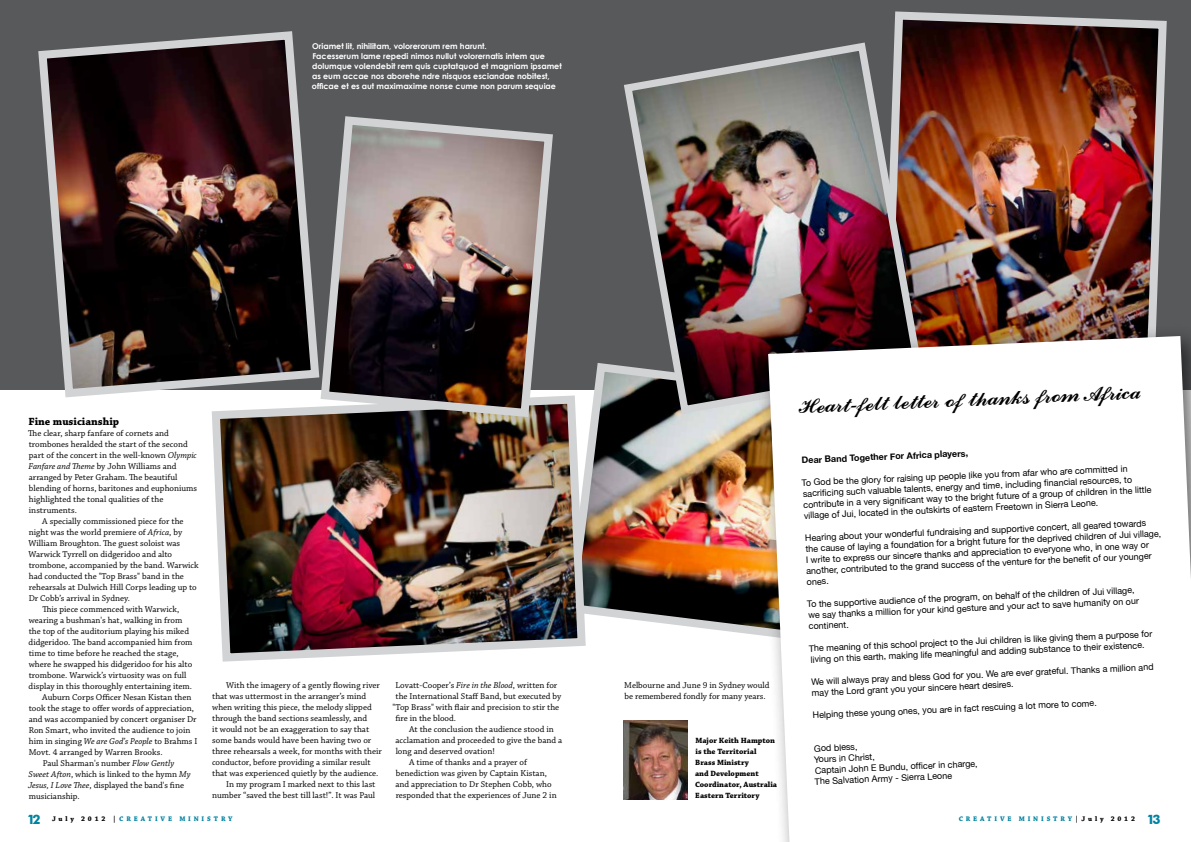
<style>
.page{position:relative;width:1191px;height:842px;background:#fff}
.page>*{position:absolute;margin:0;border:0;box-sizing:border-box;transform-origin:0 0}
.t1{font:20px "Counselor Script";color:#000}
.t2{font:700 11px "Chaparral Pro";color:#000}
.t3{font:9px/11px "Chaparral Pro";color:#000}
.t4{font:9px/10.9px "Helvetica Neue";color:#000}
.t5{font:700 9px "Helvetica Neue";color:#000}
.t6{font:700 8px/10px "Century Gothic";color:#fff}
.t7{font:700 8px/11px "Chaparral Pro";color:#000}
.t8{font:700 7px "Chaparral Pro";letter-spacing:.4em;color:#000}
.t9{font:700 7px "Chaparral Pro";color:#0083a2}
.s1{font-style:italic}
.s2{font-family:"Futura BT";font-size:13px;color:#0083a2}
.s3{color:#0083a2}
</style>
<div class="page">
<div style="left:0;top:0;width:1191px;height:390px;background:#58595b"></div>
<img style="left:590px;top:363px;width:166px;height:272px">
<img style="left:211px;top:395px;width:379px;height:267px">
<img style="left:894px;top:11px;width:273px;height:314px">
<img style="left:619px;top:38px;width:307px;height:380px">
<img style="left:316px;top:116px;width:241px;height:305px">
<svg style="left:38px;top:31px;width:286px;height:371px"></svg>
<div style="left:756px;top:325px;width:435px;height:517px;background:#000;opacity:.6"></div>
<svg style="left:768px;top:336px;width:423px;height:506px"></svg>
<img style="left:624px;top:720px;width:63px;height:79px">
<p class="t6" style="left:312px;top:40px;width:251px">Oriamet lit, nihilitam, volorerorum rem harunt.<br>Facesserum lame repedi nimos nullut volorernatis intem que dolumque volendebit rem quis cuptatquod et magniam ipsamet as eum accae nos aborehe ndre nisquos esciandae nobitest, officae et es aut maximaxime nonse cume non parum sequiae</p>
<p class="t2" style="left:29px;top:415px;width:92px">Fine musicianship</p>
<p class="t3" style="left:28px;top:428px;width:142px">The clear, sharp fanfare of cornets and</p>
<p class="t3" style="left:29px;top:439px;width:160px">trombones heralded the start of the second</p>
<p class="t3" style="left:29px;top:450px;width:169px">part of the concert in the well-known <span class="s1">Olympic</span></p>
<p class="t3" style="left:29px;top:461px;width:149px"><span class="s1">Fanfare and Theme</span> by John Williams and</p>
<p class="t3" style="left:29px;top:472px;width:150px">arranged by Peter Graham. The beautiful</p>
<p class="t3" style="left:29px;top:483px;width:170px">blending of horns, baritones and euphoniums</p>
<p class="t3" style="left:29px;top:494px;width:136px">highlighted the tonal qualities of the</p>
<p class="t3" style="left:29px;top:505px;width:49px">instruments.</p>
<p class="t3" style="left:42px;top:516px;width:143px">A specially commissioned piece for the</p>
<p class="t3" style="left:29px;top:527px;width:155px">night was the world premiere of <span class="s1">Africa</span>, by</p>
<p class="t3" style="left:29px;top:538px;width:153px">William Broughton. The guest soloist was</p>
<p class="t3" style="left:29px;top:549px;width:145px">Warwick Tyrrell on didgeridoo and alto</p>
<p class="t3" style="left:29px;top:560px;width:171px">trombone, accompanied by the band. Warwick</p>
<p class="t3" style="left:29px;top:571px;width:156px">had conducted the "Top Brass" band in the</p>
<p class="t3" style="left:29px;top:582px;width:169px">rehearsals at Dulwich Hill Corps leading up to</p>
<p class="t3" style="left:29px;top:593px;width:103px">Dr Cobb’s arrival in Sydney.</p>
<p class="t3" style="left:42px;top:604px;width:138px">This piece commenced with Warwick,</p>
<p class="t3" style="left:29px;top:615px;width:155px">wearing a bushman's hat, walking in from</p>
<p class="t3" style="left:29px;top:626px;width:162px">the top of the auditorium playing his miked</p>
<p class="t3" style="left:29px;top:637px;width:165px">didgeridoo. The band accompanied him from</p>
<p class="t3" style="left:29px;top:648px;width:151px">time to time before he reached the stage,</p>
<p class="t3" style="left:29px;top:659px;width:165px">where he swapped his didgeridoo for his alto</p>
<p class="t3" style="left:29px;top:670px;width:159px">trombone. Warwick’s virtuosity was on full</p>
<p class="t3" style="left:29px;top:681px;width:165px">display in this thoroughly entertaining item.</p>
<p class="t3" style="left:42px;top:692px;width:151px">Auburn Corps Officer Nesan Kistan then</p>
<p class="t3" style="left:29px;top:703px;width:167px">took the stage to offer words of appreciation,</p>
<p class="t3" style="left:29px;top:714px;width:169px">and was accompanied by concert organiser Dr</p>
<p class="t3" style="left:29px;top:725px;width:163px">Ron Smart, who invited the audience to join</p>
<p class="t3" style="left:29px;top:736px;width:170px">him in singing <span class="s1">We are God’s People</span> to Brahms I</p>
<p class="t3" style="left:29px;top:747px;width:135px">Movt. 4 arranged by Warren Brooks.</p>
<p class="t3" style="left:43px;top:758px;width:133px">Paul Sharman's number <span class="s1">Flow Gently</span></p>
<p class="t3" style="left:29px;top:769px;width:163px"><span class="s1">Sweet Afton</span>, which is linked to the hymn <span class="s1">My</span></p>
<p class="t3" style="left:28px;top:780px;width:157px"><span class="s1">Jesus, I Love Thee</span>, displayed the band's fine</p>
<p class="t3" style="left:29px;top:791px;width:53px">musicianship.</p>
<p class="t3" style="left:226px;top:680px;width:155px">With the imagery of a gently flowing river</p>
<p class="t3" style="left:212px;top:691px;width:156px">that was uttermost in the arranger’s mind</p>
<p class="t3" style="left:212px;top:702px;width:161px">when writing this piece, the melody slipped</p>
<p class="t3" style="left:212px;top:713px;width:156px">through the band sections seamlessly, and</p>
<p class="t3" style="left:212px;top:724px;width:158px">it would not be an exaggeration to say that</p>
<p class="t3" style="left:212px;top:735px;width:160px">some bands would have been having two or</p>
<p class="t3" style="left:212px;top:746px;width:171px">three rehearsals a week, for months with their</p>
<p class="t3" style="left:212px;top:757px;width:160px">conductor, before providing a similar result</p>
<p class="t3" style="left:212px;top:768px;width:168px">that was experienced quietly by the audience.</p>
<p class="t3" style="left:226px;top:779px;width:151px">In my program I marked next to this last</p>
<p class="t3" style="left:212px;top:790px;width:165px">number “saved the best till last!”. It was Paul</p>
<p class="t3" style="left:395px;top:680px;width:163px">Lovatt-Cooper’s <span class="s1">Fire in the Blood</span>, written for</p>
<p class="t3" style="left:395px;top:691px;width:167px">the International Staff Band, but executed by</p>
<p class="t3" style="left:392px;top:702px;width:168px">"Top Brass" with flair and precision to stir the</p>
<p class="t3" style="left:395px;top:713px;width:62px">fire in the blood.</p>
<p class="t3" style="left:409px;top:724px;width:146px">At the conclusion the audience stood in</p>
<p class="t3" style="left:395px;top:735px;width:168px">acclamation and proceeded to give the band a</p>
<p class="t3" style="left:396px;top:746px;width:101px">long and deserved ovation!</p>
<p class="t3" style="left:409px;top:757px;width:120px">A time of thanks and a prayer of</p>
<p class="t3" style="left:396px;top:768px;width:153px">benediction was given by Captain Kistan,</p>
<p class="t3" style="left:395px;top:779px;width:158px">and appreciation to Dr Stephen Cobb, who</p>
<p class="t3" style="left:396px;top:790px;width:163px">responded that the experiences of June 2 in</p>
<p class="t3" style="left:624px;top:680px;width:147px">Melbourne and June 9 in Sydney would be remembered fondly for many years.</p>
<p class="t7" style="left:695px;top:735px;width:84px">Major Keith Hampton is the Territorial<br>Brass Ministry<br>and Development<br>Coordinator, Australia<br>Eastern Territory</p>
<h1 class="t1" style="left:800px;top:400px;width:342px;rotate:-3deg">Heart-felt letter of thanks from Africa</h1>
<p class="t5" style="left:801px;top:455px;width:168px;rotate:-3deg">Dear Band Together For Africa players,</p>
<p class="t4" style="left:801px;top:478px;width:350px;rotate:-3deg">To God be the glory for raising up people like you from afar who are committed in sacrifi cing such valuable talents, energy and time, including fi nancial resources, to contribute in a very signifi cant way to the bright future of a group of children in the little village of Jui, located in the outskirts of eastern Freetown in Sierra Leone.</p>
<p class="t4" style="left:804px;top:534px;width:358px;rotate:-3deg">Hearing about your wonderful fundraising and supportive concert, all geared towards<br>the cause of laying a foundation for a bright future for the deprived children of Jui village, I write to express our sincere thanks and appreciation to everyone who, in one way or another, contributed to the grand success of the venture for the benefi t of our younger</p>
<p class="t4" style="left:806px;top:576px;width:24px;rotate:-3deg">ones.</p>
<p class="t4" style="left:807px;top:600px;width:333px;rotate:-3deg">To the supportive audience of the program, on behalf of the children of Jui village, we say thanks a million for your kind gesture and your act to save humanity on our</p>
<p class="t4" style="left:808px;top:621px;width:42px;rotate:-3deg">continent.</p>
<p class="t4" style="left:808px;top:644px;width:345px;rotate:-3deg">The meaning of this school project to the Jui children is like giving them a purpose for living on this earth, making life meaningful and adding substance to their existence.</p>
<p class="t4" style="left:811px;top:678px;width:344px;line-height:10.4px;rotate:-3deg">We will always pray and bless God for you. We are ever grateful. Thanks a million and may the Lord grant you your sincere heart desires.</p>
<p class="t4" style="left:812px;top:711px;width:286px;rotate:-3deg">Helping these young ones, you are in fact rescuing a lot more to come.</p>
<p class="t4" style="left:812px;top:743px;width:165px;rotate:-3deg">God bless,<br>Yours in Christ,<br>Captain John E Bundu, offi cer in charge,<br>The Salvation Army - Sierra Leone</p>
<p class="t8" style="left:27px;top:815px;width:100px"><span class="s2">12</span> July 2012 |<span class="s3">CREATI</span></p>
<p class="t9" style="left:161px;top:815px;width:27px">VE MINISTRY</p>
<p class="t9" style="left:958px;top:815px;width:8px">CREATI</p>
<p class="t9" style="left:1000px;top:815px;width:27px">VE MINISTRY</p>
<p class="t8" style="left:1074px;top:815px;width:87px">|July 2012 <span class="s2">13</span></p>
</div>
